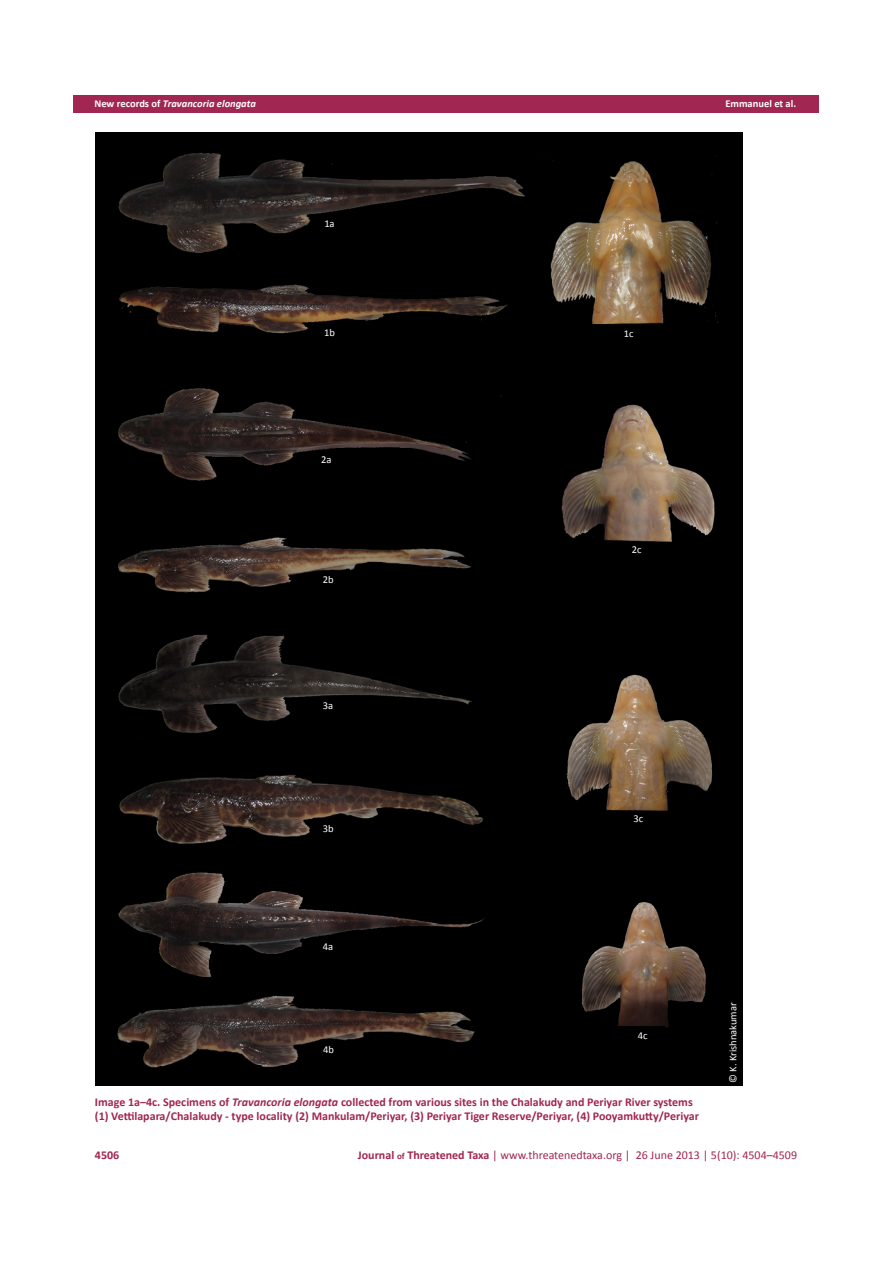
<style>
.page{position:relative;width:893px;height:1263px;background:#fff}
.page>*{position:absolute;margin:0;border:0;box-sizing:border-box;transform-origin:0 0}
.t1{font:700 12px "Calibri";letter-spacing:-.005em;color:#a12652}
.t2{font:12px "Calibri";color:#a12652}
.t3{font:10.5px "Calibri";color:#fff}
.t4{font:italic 700 10.5px "Calibri";color:#fff}
.t5{font:700 10.5px "Calibri";color:#fff}
.s1{font-style:normal}
.s2{font-style:italic}
.s3{font-weight:700}
.s4{font-weight:700;font-size:9px}
</style>
<div class="page">
<div style="left:73px;top:95px;width:745px;height:18px;background:#a12652"></div>
<img style="left:95px;top:132px;width:647px;height:954px">
<p class="t4" style="left:94px;top:97px;width:163px"><span class="s1">New records of</span> Travancoria elongata</p>
<p class="t5" style="left:725px;top:97px;width:72px">Emmanuel et al.</p>
<p class="t3" style="left:324px;top:217px;width:12px">1a</p>
<p class="t3" style="left:324px;top:326px;width:12px">1b</p>
<p class="t3" style="left:624px;top:327px;width:11px">1c</p>
<p class="t3" style="left:321px;top:453px;width:12px">2a</p>
<p class="t3" style="left:323px;top:573px;width:12px">2b</p>
<p class="t3" style="left:632px;top:543px;width:11px">2c</p>
<p class="t3" style="left:323px;top:699px;width:12px">3a</p>
<p class="t3" style="left:323px;top:822px;width:12px">3b</p>
<p class="t3" style="left:634px;top:812px;width:11px">3c</p>
<p class="t3" style="left:323px;top:940px;width:12px">4a</p>
<p class="t3" style="left:323px;top:1043px;width:12px">4b</p>
<p class="t3" style="left:638px;top:1029px;width:11px">4c</p>
<p class="t1" style="left:95px;top:1094px;width:599px">Image 1a–4c. Specimens of <span class="s2">Travancoria elongata</span> collected from various sites in the Chalakudy and Periyar River systems</p>
<p class="t1" style="left:95px;top:1108px;width:606px">(1) Vettilapara/Chalakudy - type locality (2) Mankulam/Periyar, (3) Periyar Tiger Reserve/Periyar, (4) Pooyamkutty/Periyar</p>
<p class="t3" style="left:726px;top:1083px;width:82px;rotate:-90deg">© K. Krishnakumar</p>
<p class="t1" style="left:95px;top:1147px;width:26px">4506</p>
<p class="t2" style="left:358px;top:1148px;width:441px"><span class="s3">Journal</span> <span class="s4">of</span> <span class="s3">Threatened Taxa</span> | www.threatenedtaxa.org | 26 June 2013 | 5(10): 4504–4509</p>
</div>
